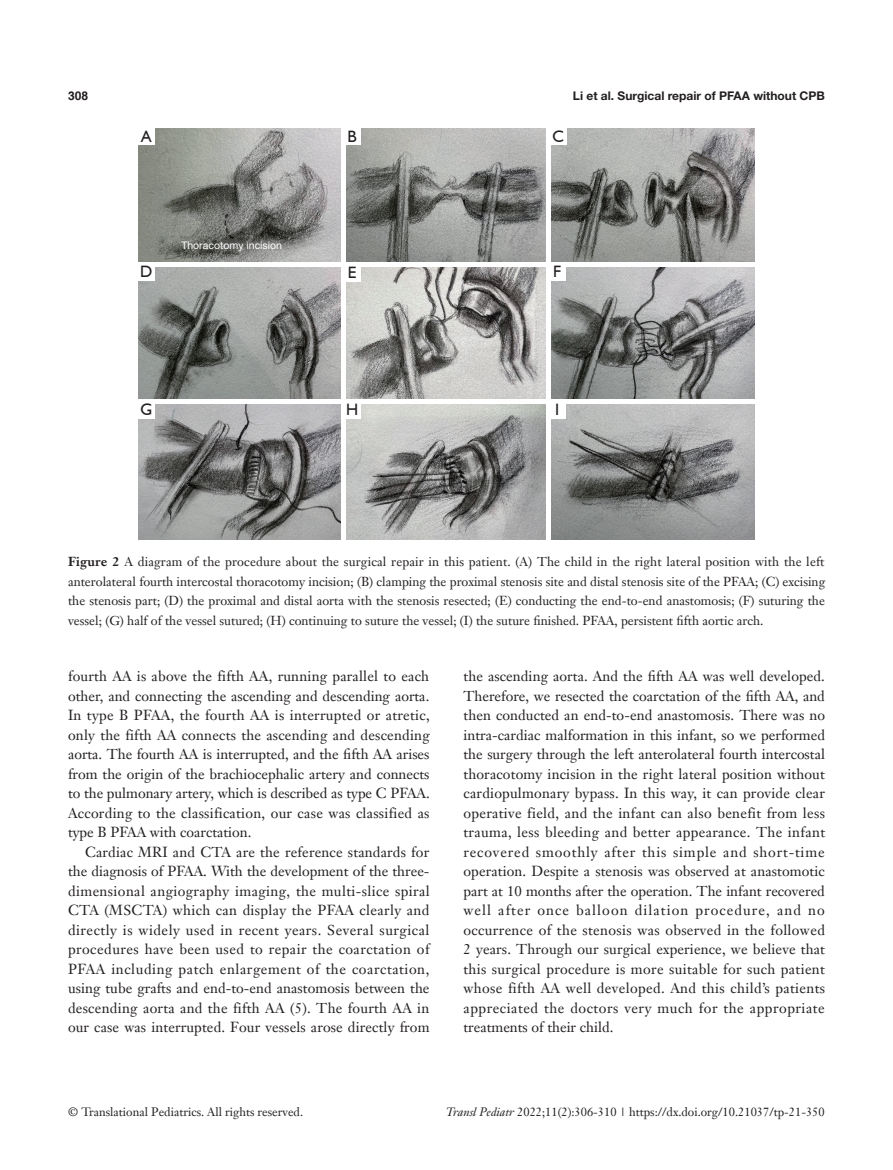
<style>
.page{position:relative;width:893px;height:1170px;background:#fff}
.page>*{position:absolute;margin:0;border:0;box-sizing:border-box;transform-origin:0 0}
.t1{font:16.5px "Humanist 521 BT";color:#231f20}
.t2{font:14.25px/19.5px "Janson Text LT";letter-spacing:.01em;color:#231f20;text-align:justify}
.t3{font:12.75px/19.5px "Janson Text LT";color:#231f20;text-align:justify}
.页脚doi-YJDOI{font:12px "Janson Text LT";color:#231f20}
.页脚杂志版权-YJZZBQ{font:12px "Janson Text LT";color:#231f20}
.Running_title{font:700 12px "Helvetica Neue LT Pro";color:#231f20}
.页眉页码-YMYM{font:700 12px "Helvetica";color:#231f20}
.t4{font:10.5px "Helvetica Neue LT Pro";color:#fff}
.s1{font-weight:700}
.s2{font-style:italic}
</style>
<div class="page">
<img style="left:138px;top:128px;width:617px;height:411px">
<hr style="left:342px;top:128px;width:4px;height:412px;background:#fff">
<hr style="left:547px;top:128px;width:4px;height:412px;background:#fff">
<hr style="left:138px;top:262px;width:617px;height:4px;background:#fff">
<hr style="left:138px;top:399px;width:617px;height:4px;background:#fff">
<div style="left:138px;top:128px;width:17px;height:17px;background:#fff"></div>
<div style="left:344px;top:128px;width:17px;height:17px;background:#fff"></div>
<div style="left:550px;top:128px;width:17px;height:17px;background:#fff"></div>
<div style="left:138px;top:263px;width:17px;height:17px;background:#fff"></div>
<div style="left:344px;top:264px;width:17px;height:17px;background:#fff"></div>
<div style="left:549px;top:263px;width:17px;height:17px;background:#fff"></div>
<div style="left:138px;top:401px;width:17px;height:17px;background:#fff"></div>
<div style="left:344px;top:401px;width:17px;height:17px;background:#fff"></div>
<div style="left:549px;top:401px;width:17px;height:17px;background:#fff"></div>
<p class="页眉页码-YMYM" style="left:68px;top:88px;width:22px">308</p>
<p class="Running_title" style="left:573px;top:88px;width:253px">Li et al. Surgical repair of PFAA without CPB</p>
<p class="t1" style="left:141px;top:126px;width:12px">A</p>
<p class="t1" style="left:347px;top:126px;width:11px">B</p>
<p class="t1" style="left:553px;top:126px;width:13px">C</p>
<p class="t4" style="left:181px;top:239px;width:102px">Thoracotomy incision</p>
<p class="t1" style="left:140px;top:261px;width:14px">D</p>
<p class="t1" style="left:348px;top:262px;width:10px">E</p>
<p class="t1" style="left:553px;top:261px;width:10px">F</p>
<p class="t1" style="left:140px;top:399px;width:13px">G</p>
<p class="t1" style="left:346px;top:399px;width:14px">H</p>
<p class="t1" style="left:555px;top:399px;width:6px">I</p>
<p class="t3" style="left:68px;top:552px;width:759px"><span class="s1">Figure 2</span> A diagram of the procedure about the surgical repair in this patient. (A) The child in the right lateral position with the left anterolateral fourth intercostal thoracotomy incision; (B) clamping the proximal stenosis site and distal stenosis site of the PFAA; (C) excising the stenosis part; (D) the proximal and distal aorta with the stenosis resected; (E) conducting the end-to-end anastomosis; (F) suturing the vessel; (G) half of the vessel sutured; (H) continuing to suture the vessel; (I) the suture finished. PFAA, persistent fifth aortic arch.</p>
<p class="t2" style="left:68px;top:666px;width:363px">fourth AA is above the fifth AA, running parallel to each other, and connecting the ascending and descending aorta.<br>In type B PFAA, the fourth AA is interrupted or atretic, only the fifth AA connects the ascending and descending aorta. The fourth AA is interrupted, and the fifth AA arises from the origin of the brachiocephalic artery and connects to the pulmonary artery, which is described as type C PFAA.<br>According to the classification, our case was classified as type B PFAA with coarctation.</p>
<p class="t2" style="left:68px;top:842px;width:363px;text-indent:17px">Cardiac MRI and CTA are the reference standards for the diagnosis of PFAA. With the development of the three&shy;dimensional angiography imaging, the multi-slice spiral CTA (MSCTA) which can display the PFAA clearly and directly is widely used in recent years. Several surgical procedures have been used to repair the coarctation of PFAA including patch enlargement of the coarctation, using tube grafts and end-to-end anastomosis between the descending aorta and the fifth AA (5). The fourth AA in our case was interrupted. Four vessels arose directly from</p>
<p class="t2" style="left:463px;top:666px;width:363px">the ascending aorta. And the fifth AA was well developed.<br>Therefore, we resected the coarctation of the fifth AA, and then conducted an end-to-end anastomosis. There was no intra-cardiac malformation in this infant, so we performed the surgery through the left anterolateral fourth intercostal thoracotomy incision in the right lateral position without cardiopulmonary bypass. In this way, it can provide clear operative field, and the infant can also benefit from less trauma, less bleeding and better appearance. The infant recovered smoothly after this simple and short-time operation. Despite a stenosis was observed at anastomotic part at 10 months after the operation. The infant recovered well after once balloon dilation procedure, and no occurrence of the stenosis was observed in the followed 2 years. Through our surgical experience, we believe that this surgical procedure is more suitable for such patient whose fifth AA well developed. And this child’s patients appreciated the doctors very much for the appropriate treatments of their child.</p>
<p class="页脚杂志版权-YJZZBQ" style="left:68px;top:1104px;width:236px">© Translational Pediatrics. All rights reserved.</p>
<p class="页脚doi-YJDOI" style="left:446px;top:1104px;width:380px"><span class="s2">Transl Pediatr</span> 2022;11(2):306-310 | https://dx.doi.org/10.21037/tp-21-350</p>
</div>
